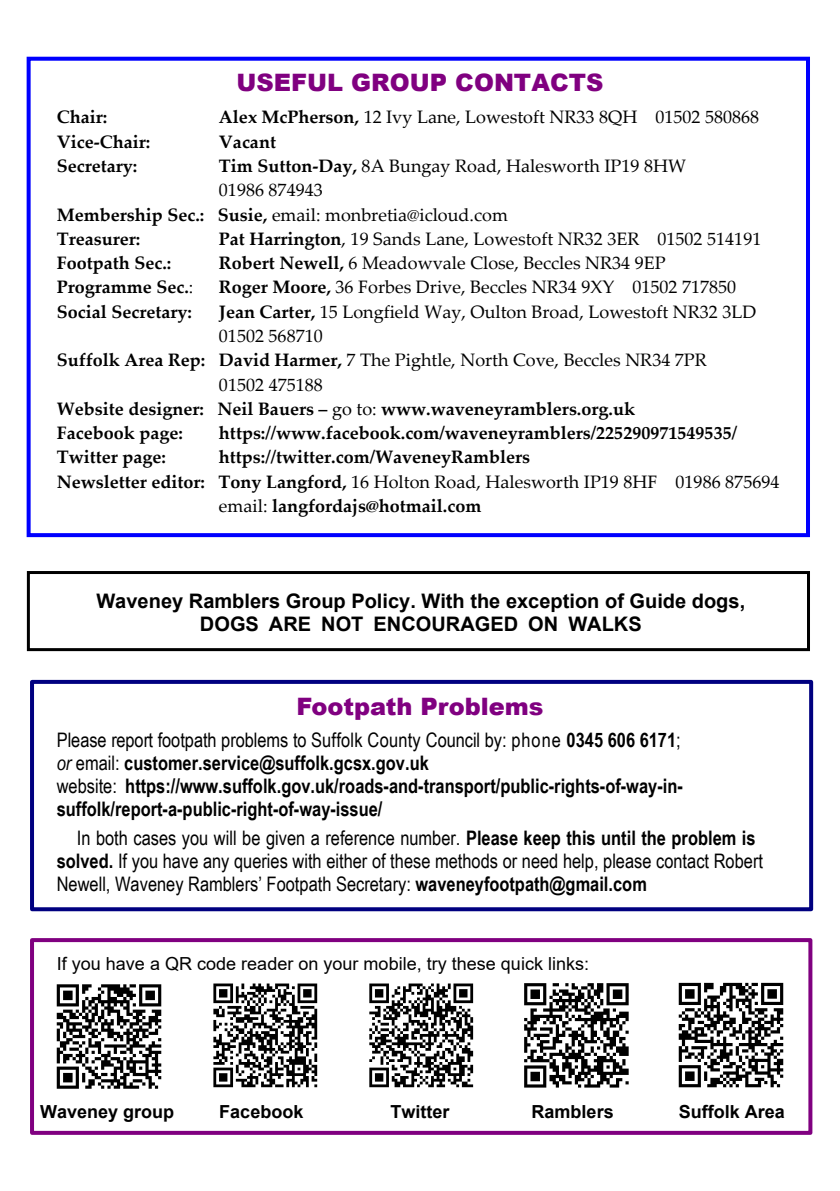
<style>
.page{position:relative;width:840px;height:1191px;background:#fff}
.page>*{position:absolute;margin:0;border:0;box-sizing:border-box;transform-origin:0 0}
.t1{font:900 24px "Arial";color:#800080}
.t2{font:700 20px/23px "Arial Narrow";color:#000}
.t3{font:20px/23px "Arial Narrow";color:#000}
.t4{font:700 20px/23px "Arial";color:#000;text-align:center}
.t5{font:18px "Palatino Linotype";color:#000}
.t6{font:700 18px "Palatino Linotype";color:#000}
.t7{font:18px "Arial";color:#000}
.t8{font:700 18px "Arial";color:#000}
.s1{font-weight:700}
.s2{font-weight:400}
.s3{font-weight:400;font-style:italic}
</style>
<div class="page">
<div style="left:30px;top:938px;width:782px;height:196px;border:4px solid #800080"></div>
<div style="left:30px;top:680px;width:782px;height:231px;border:4px solid #000080"></div>
<svg style="left:57px;top:984px;width:104px;height:104px"></svg>
<svg style="left:524px;top:983px;width:104px;height:104px"></svg>
<div style="left:27px;top:571px;width:782px;height:80px;border:3px solid #000"></div>
<svg style="left:678px;top:983px;width:104px;height:104px"></svg>
<div style="left:27px;top:57px;width:782px;height:480px;border:4px solid #00f"></div>
<svg style="left:369px;top:983px;width:104px;height:104px"></svg>
<svg style="left:213px;top:983px;width:104px;height:104px"></svg>
<h1 class="t1" style="left:236px;top:74px;width:368px">USEFUL GROUP CONTACTS</h1>
<p class="t6" style="left:57px;top:110px;width:52px">Chair:</p>
<p class="t5" style="left:219px;top:110px;width:541px"><span class="s1">Alex McPherson,</span> 12 Ivy Lane, Lowestoft NR33 8QH 01502 580868</p>
<p class="t6" style="left:57px;top:134px;width:95px">Vice-Chair:</p>
<p class="t6" style="left:219px;top:134px;width:59px">Vacant</p>
<p class="t6" style="left:57px;top:159px;width:82px">Secretary:</p>
<p class="t5" style="left:219px;top:159px;width:468px"><span class="s1">Tim Sutton-Day,</span> 8A Bungay Road, Halesworth IP19 8HW</p>
<p class="t5" style="left:219px;top:183px;width:105px">01986 874943</p>
<p class="t5" style="left:57px;top:207px;width:452px"><span class="s1">Membership Sec.: Susie,</span> email: monbretia@icloud.com</p>
<p class="t6" style="left:57px;top:232px;width:85px">Treasurer:</p>
<p class="t5" style="left:219px;top:232px;width:543px"><span class="s1">Pat Harrington</span>, 19 Sands Lane, Lowestoft NR32 3ER 01502 514191</p>
<p class="t6" style="left:57px;top:256px;width:116px">Footpath Sec.:</p>
<p class="t5" style="left:219px;top:256px;width:448px"><span class="s1">Robert Newell,</span> 6 Meadowvale Close, Beccles NR34 9EP</p>
<p class="t6" style="left:57px;top:280px;width:138px">Programme Sec.<span class="s2">:</span></p>
<p class="t5" style="left:219px;top:280px;width:518px"><span class="s1">Roger Moore,</span> 36 Forbes Drive, Beccles NR34 9XY 01502 717850</p>
<p class="t6" style="left:57px;top:304px;width:137px">Social Secretary:</p>
<p class="t5" style="left:219px;top:304px;width:538px"><span class="s1">Jean Carter,</span> 15 Longfield Way, Oulton Broad, Lowestoft NR32 3LD</p>
<p class="t5" style="left:219px;top:329px;width:105px">01502 568710</p>
<p class="t5" style="left:57px;top:353px;width:651px"><span class="s1">Suffolk Area Rep: David Harmer,</span> 7 The Pightle, North Cove, Beccles NR34 7PR</p>
<p class="t5" style="left:219px;top:377px;width:105px">01502 475188</p>
<p class="t6" style="left:57px;top:402px;width:579px">Website designer: Neil Bauers – <span class="s2">go to:</span> www.waveneyramblers.org.uk</p>
<p class="t6" style="left:57px;top:426px;width:128px">Facebook page:</p>
<p class="t6" style="left:219px;top:426px;width:519px">https://www.facebook.com/waveneyramblers/225290971549535/</p>
<p class="t6" style="left:57px;top:450px;width:111px">Twitter page:</p>
<p class="t6" style="left:219px;top:450px;width:312px">https://twitter.com/WaveneyRamblers</p>
<p class="t5" style="left:57px;top:474px;width:723px"><span class="s1">Newsletter editor: Tony Langford,</span> 16 Holton Road, Halesworth IP19 8HF 01986 875694</p>
<p class="t6" style="left:219px;top:499px;width:264px"><span class="s2">email:</span> langfordajs@hotmail.com</p>
<p class="t4" style="left:96px;top:591px;width:650px">Waveney Ramblers Group Policy. With the exception of Guide dogs,<br>DOGS ARE NOT ENCOURAGED ON WALKS</p>
<h1 class="t1" style="left:296px;top:697px;width:249px">Footpath Problems</h1>
<p class="t2" style="left:57px;top:730px;width:627px"><span class="s2">Please report footpath problems to Suffolk County Council by: phone</span> 0345 606 6171<span class="s2">; </span><span class="s3">or</span> <span class="s2">email:</span> customer.service@suffolk.gcsx.gov.uk<br><span class="s2">website:</span> https://www.suffolk.gov.uk/roads-and-transport/public-rights-of-way-in&shy;suffolk/report-a-public-right-of-way-issue/</p>
<p class="t3" style="left:57px;top:828px;width:707px;text-indent:20px">In both cases you will be given a reference number. <span class="s1">Please keep this until the problem is solved.</span> If you have any queries with either of these methods or need help, please contact Robert<br>Newell, Waveney Ramblers’ Footpath Secretary: <span class="s1">waveneyfootpath@gmail.com</span></p>
<p class="t7" style="left:57px;top:956px;width:533px">If you have a QR code reader on your mobile, try these quick links:</p>
<p class="t8" style="left:40px;top:1105px;width:136px">Waveney group</p>
<p class="t8" style="left:219px;top:1105px;width:86px">Facebook</p>
<p class="t8" style="left:390px;top:1105px;width:61px">Twitter</p>
<p class="t8" style="left:531px;top:1105px;width:84px">Ramblers</p>
<p class="t8" style="left:678px;top:1105px;width:108px">Suffolk Area</p>
</div>
